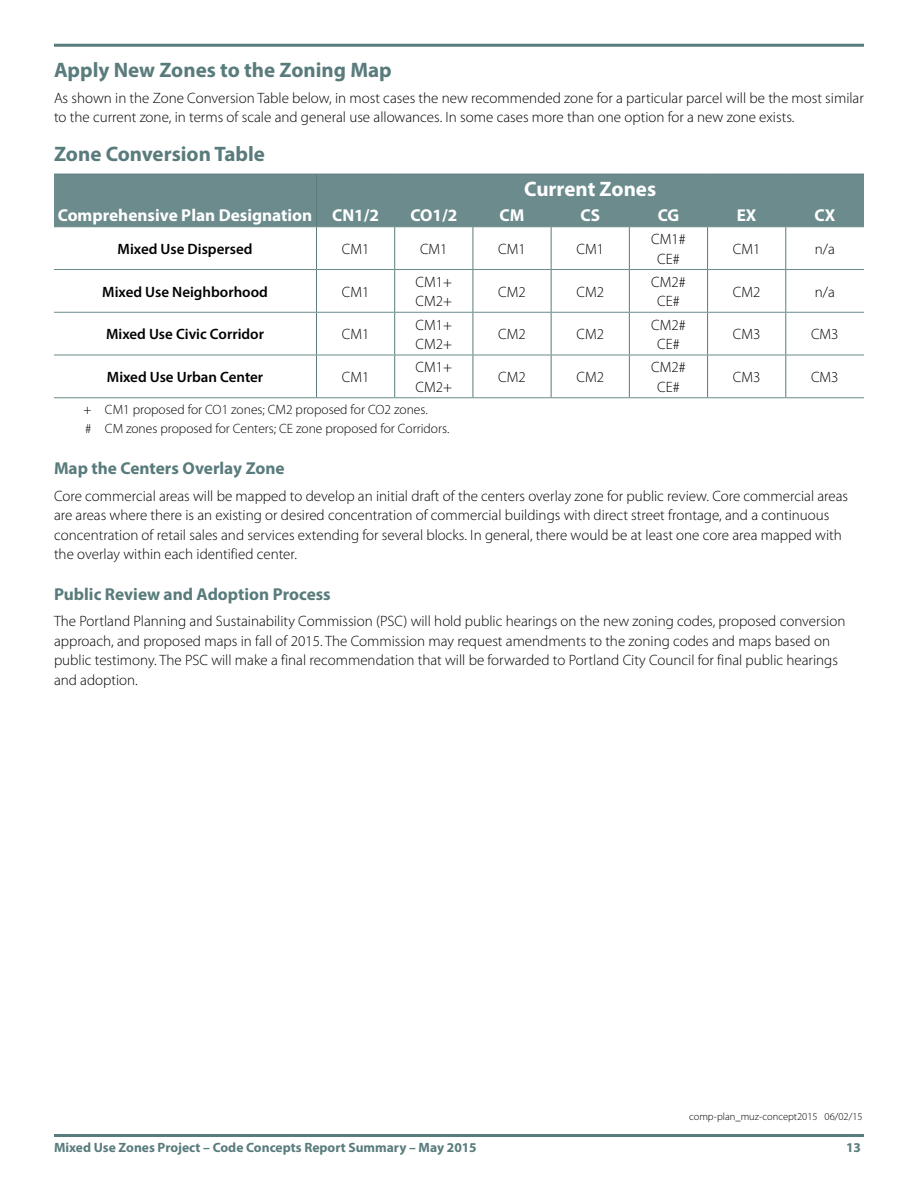
<style>
.page{position:relative;width:918px;height:1188px;background:#fff}
.page>*{position:absolute;margin:0;border:0;box-sizing:border-box;transform-origin:0 0}
.t1{font:700 21px "Myriad Pro";color:#597b7c}
.t2{font:700 21px "Myriad Pro";color:#fff}
.t3{font:700 17.25px "Myriad Pro";color:#597b7c}
.t4{font:700 17.25px "Myriad Pro";color:#fff}
.t5{font:300 15px/19.5px "Myriad Pro";color:#000}
.t6{font:600 15px "Myriad Pro";color:#000}
.t7{font:300 13.5px/19.5px "Myriad Pro";color:#000}
.t8{font:700 13.5px "Myriad Pro";color:#597b7c}
.t9{font:300 10.5px "Myriad Pro";color:#000}
</style>
<div class="page">
<hr style="left:54px;top:1134px;width:810px;height:3px;background:#597b7c">
<hr style="left:54px;top:44px;width:810px;height:3px;background:#597b7c">
<hr style="left:316px;top:227px;width:1px;height:42px;background:#597b7c">
<hr style="left:394px;top:227px;width:1px;height:42px;background:#597b7c">
<hr style="left:473px;top:227px;width:1px;height:42px;background:#597b7c">
<hr style="left:551px;top:227px;width:1px;height:42px;background:#597b7c">
<hr style="left:629px;top:227px;width:1px;height:42px;background:#597b7c">
<hr style="left:707px;top:227px;width:1px;height:42px;background:#597b7c">
<hr style="left:785px;top:227px;width:1px;height:42px;background:#597b7c">
<hr style="left:316px;top:270px;width:1px;height:42px;background:#597b7c">
<hr style="left:394px;top:270px;width:1px;height:42px;background:#597b7c">
<hr style="left:473px;top:270px;width:1px;height:42px;background:#597b7c">
<hr style="left:551px;top:270px;width:1px;height:42px;background:#597b7c">
<hr style="left:629px;top:270px;width:1px;height:42px;background:#597b7c">
<hr style="left:707px;top:270px;width:1px;height:42px;background:#597b7c">
<hr style="left:785px;top:270px;width:1px;height:42px;background:#597b7c">
<hr style="left:316px;top:313px;width:1px;height:42px;background:#597b7c">
<hr style="left:394px;top:313px;width:1px;height:42px;background:#597b7c">
<hr style="left:473px;top:313px;width:1px;height:42px;background:#597b7c">
<hr style="left:551px;top:313px;width:1px;height:42px;background:#597b7c">
<hr style="left:629px;top:313px;width:1px;height:42px;background:#597b7c">
<hr style="left:707px;top:313px;width:1px;height:42px;background:#597b7c">
<hr style="left:785px;top:313px;width:1px;height:42px;background:#597b7c">
<hr style="left:316px;top:355px;width:1px;height:42px;background:#597b7c">
<hr style="left:394px;top:355px;width:1px;height:42px;background:#597b7c">
<hr style="left:473px;top:355px;width:1px;height:42px;background:#597b7c">
<hr style="left:551px;top:355px;width:1px;height:42px;background:#597b7c">
<hr style="left:629px;top:355px;width:1px;height:42px;background:#597b7c">
<hr style="left:707px;top:355px;width:1px;height:42px;background:#597b7c">
<hr style="left:785px;top:355px;width:1px;height:42px;background:#597b7c">
<hr style="left:54px;top:269px;width:262px;height:1px;background:#6c8b8c">
<hr style="left:316px;top:269px;width:79px;height:1px;background:#6c8b8c">
<hr style="left:395px;top:269px;width:78px;height:1px;background:#6c8b8c">
<hr style="left:473px;top:269px;width:78px;height:1px;background:#6c8b8c">
<hr style="left:551px;top:269px;width:78px;height:1px;background:#6c8b8c">
<hr style="left:629px;top:269px;width:79px;height:1px;background:#6c8b8c">
<hr style="left:708px;top:269px;width:78px;height:1px;background:#6c8b8c">
<hr style="left:786px;top:269px;width:78px;height:1px;background:#6c8b8c">
<hr style="left:54px;top:312px;width:262px;height:1px;background:#6c8b8c">
<hr style="left:316px;top:312px;width:79px;height:1px;background:#6c8b8c">
<hr style="left:395px;top:312px;width:78px;height:1px;background:#6c8b8c">
<hr style="left:473px;top:312px;width:78px;height:1px;background:#6c8b8c">
<hr style="left:551px;top:312px;width:78px;height:1px;background:#6c8b8c">
<hr style="left:629px;top:312px;width:79px;height:1px;background:#6c8b8c">
<hr style="left:708px;top:312px;width:78px;height:1px;background:#6c8b8c">
<hr style="left:786px;top:312px;width:78px;height:1px;background:#6c8b8c">
<hr style="left:54px;top:355px;width:262px;height:1px;background:#6c8b8c">
<hr style="left:316px;top:355px;width:79px;height:1px;background:#6c8b8c">
<hr style="left:395px;top:355px;width:78px;height:1px;background:#6c8b8c">
<hr style="left:473px;top:355px;width:78px;height:1px;background:#6c8b8c">
<hr style="left:551px;top:355px;width:78px;height:1px;background:#6c8b8c">
<hr style="left:629px;top:355px;width:79px;height:1px;background:#6c8b8c">
<hr style="left:708px;top:355px;width:78px;height:1px;background:#6c8b8c">
<hr style="left:786px;top:355px;width:78px;height:1px;background:#6c8b8c">
<hr style="left:54px;top:397px;width:262px;height:1px;background:#6c8b8c">
<hr style="left:316px;top:397px;width:79px;height:1px;background:#6c8b8c">
<hr style="left:395px;top:397px;width:78px;height:1px;background:#6c8b8c">
<hr style="left:473px;top:397px;width:78px;height:1px;background:#6c8b8c">
<hr style="left:551px;top:397px;width:78px;height:1px;background:#6c8b8c">
<hr style="left:629px;top:397px;width:79px;height:1px;background:#6c8b8c">
<hr style="left:708px;top:397px;width:78px;height:1px;background:#6c8b8c">
<hr style="left:786px;top:397px;width:78px;height:1px;background:#6c8b8c">
<div style="left:54px;top:174px;width:810px;height:53px;background:#6c8b8c"></div>
<hr style="left:395px;top:174px;width:78px;height:1px;background:#597b7c">
<hr style="left:473px;top:174px;width:78px;height:1px;background:#597b7c">
<hr style="left:551px;top:174px;width:78px;height:1px;background:#597b7c">
<hr style="left:629px;top:174px;width:79px;height:1px;background:#597b7c">
<hr style="left:708px;top:174px;width:78px;height:1px;background:#597b7c">
<hr style="left:786px;top:174px;width:78px;height:1px;background:#597b7c">
<h1 class="t1" style="left:54px;top:56px;width:339px">Apply New Zones to the Zoning Map</h1>
<p class="t5" style="left:54px;top:88px;width:811px">As shown in the Zone Conversion Table below, in most cases the new recommended zone for a particular parcel will be the most similar to the current zone, in terms of scale and general use allowances. In some cases more than one option for a new zone exists.</p>
<h1 class="t1" style="left:54px;top:140px;width:213px">Zone Conversion Table</h1>
<h1 class="t2" style="left:524px;top:175px;width:133px">Current Zones</h1>
<p class="t4" style="left:58px;top:204px;width:323px">Comprehensive Plan Designation CN1/2</p>
<p class="t4" style="left:410px;top:204px;width:48px">CO1/2</p>
<p class="t4" style="left:500px;top:204px;width:26px">CM</p>
<p class="t4" style="left:580px;top:204px;width:21px">CS</p>
<p class="t4" style="left:658px;top:204px;width:23px">CG</p>
<p class="t4" style="left:737px;top:204px;width:21px">EX</p>
<p class="t4" style="left:814px;top:204px;width:22px">CX</p>
<p class="t6" style="left:118px;top:239px;width:136px">Mixed Use Dispersed</p>
<p class="t5" style="left:342px;top:239px;width:29px">CM1</p>
<p class="t5" style="left:420px;top:239px;width:29px">CM1</p>
<p class="t5" style="left:498px;top:239px;width:29px">CM1</p>
<p class="t5" style="left:576px;top:239px;width:29px">CM1</p>
<p class="t5" style="left:651px;top:229px;width:36px;text-align:center">CM1#<br>CE#</p>
<p class="t5" style="left:733px;top:239px;width:29px">CM1</p>
<p class="t5" style="left:815px;top:239px;width:22px">n/a</p>
<p class="t6" style="left:102px;top:282px;width:167px">Mixed Use Neighborhood</p>
<p class="t5" style="left:342px;top:282px;width:29px">CM1</p>
<p class="t5" style="left:416px;top:272px;width:38px">CM1+<br>CM2+</p>
<p class="t5" style="left:498px;top:282px;width:29px">CM2</p>
<p class="t5" style="left:576px;top:282px;width:29px">CM2</p>
<p class="t5" style="left:651px;top:272px;width:36px;text-align:center">CM2#<br>CE#</p>
<p class="t5" style="left:733px;top:282px;width:29px">CM2</p>
<p class="t5" style="left:815px;top:282px;width:22px">n/a</p>
<p class="t6" style="left:106px;top:325px;width:159px">Mixed Use Civic Corridor</p>
<p class="t5" style="left:342px;top:324px;width:29px">CM1</p>
<p class="t5" style="left:416px;top:315px;width:38px">CM1+<br>CM2+</p>
<p class="t5" style="left:498px;top:324px;width:29px">CM2</p>
<p class="t5" style="left:576px;top:324px;width:29px">CM2</p>
<p class="t5" style="left:651px;top:315px;width:36px;text-align:center">CM2#<br>CE#</p>
<p class="t5" style="left:733px;top:324px;width:29px">CM3</p>
<p class="t5" style="left:811px;top:324px;width:29px">CM3</p>
<p class="t6" style="left:107px;top:367px;width:158px">Mixed Use Urban Center</p>
<p class="t5" style="left:342px;top:367px;width:29px">CM1</p>
<p class="t5" style="left:416px;top:357px;width:38px">CM1+<br>CM2+</p>
<p class="t5" style="left:498px;top:367px;width:29px">CM2</p>
<p class="t5" style="left:576px;top:367px;width:29px">CM2</p>
<p class="t5" style="left:651px;top:357px;width:36px;text-align:center">CM2#<br>CE#</p>
<p class="t5" style="left:733px;top:367px;width:29px">CM3</p>
<p class="t5" style="left:811px;top:367px;width:29px">CM3</p>
<p class="t7" style="left:83px;top:400px;width:367px">+ CM1 proposed for CO1 zones; CM2 proposed for CO2 zones.<br># CM zones proposed for Centers; CE zone proposed for Corridors.</p>
<p class="t3" style="left:54px;top:457px;width:232px">Map the Centers Overlay Zone</p>
<p class="t5" style="left:54px;top:486px;width:796px">Core commercial areas will be mapped to develop an initial draft of the centers overlay zone for public review. Core commercial areas are areas where there is an existing or desired concentration of commercial buildings with direct street frontage, and a continuous concentration of retail sales and services extending for several blocks. In general, there would be at least one core area mapped with the overlay within each identified center.</p>
<p class="t3" style="left:54px;top:583px;width:278px">Public Review and Adoption Process</p>
<p class="t5" style="left:54px;top:611px;width:793px">The Portland Planning and Sustainability Commission (PSC) will hold public hearings on the new zoning codes, proposed conversion approach, and proposed maps in fall of 2015. The Commission may request amendments to the zoning codes and maps based on public testimony. The PSC will make a final recommendation that will be forwarded to Portland City Council for final public hearings and adoption.</p>
<p class="t9" style="left:689px;top:1110px;width:175px">comp-plan_muz-concept2015 06/02/15</p>
<p class="t8" style="left:54px;top:1138px;width:424px">Mixed Use Zones Project – Code Concepts Report Summary – May 2015</p>
<p class="t8" style="left:846px;top:1138px;width:16px">13</p>
</div>
